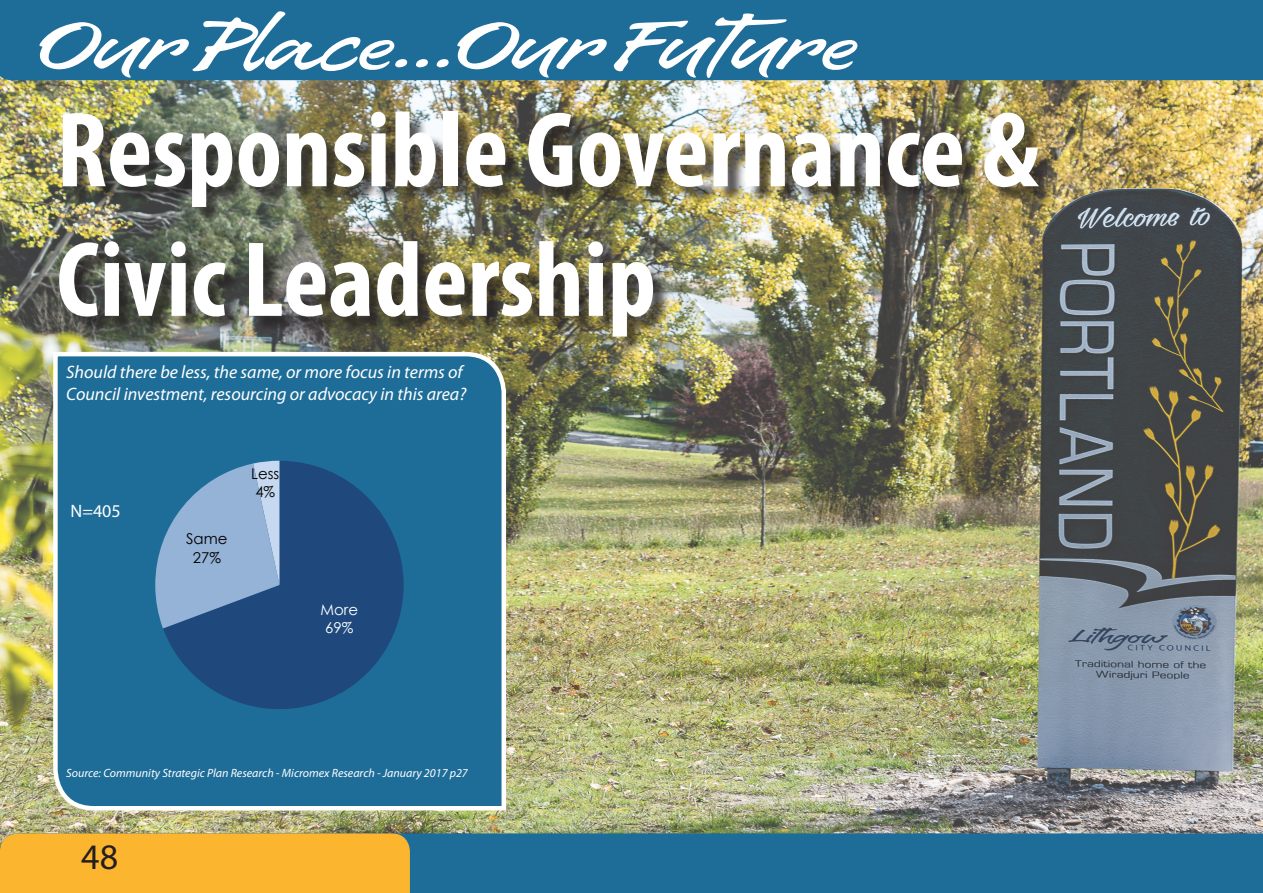
<style>
.page{position:relative;width:1263px;height:893px;background:#fff}
.page>*{position:absolute;margin:0;border:0;box-sizing:border-box;transform-origin:0 0}
.t1{font:700 condensed 108px/129.6px "Myriad Pro";color:#fff}
.Pronto_lt_blue{font:72px "Pronto";color:#fff}
.t2{font:36px "Myriad Pro";color:#231f20}
.General_heading{font:italic 18px/21.6px "Myriad Pro";color:#fff}
.t3{font:18px "Myriad Pro";color:#fff}
.t4{font:15px/18.3px "Century Gothic";color:#000;text-align:center}
.t5{font:15px/18.3px "Century Gothic";color:#fff;text-align:center}
.t6{font:italic 12px "Myriad Pro";color:#fff}
</style>
<div class="page">
<img style="left:0;top:80px;width:1263px;height:753px">
<div style="left:0;top:0;width:1263px;height:80px;background:#1e6d99"></div>
<div style="left:410px;top:833px;width:853px;height:60px;background:#1e6d99"></div>
<div style="left:0;top:833px;width:410px;height:60px;background:#fcb52e"></div>
<div style="left:61px;top:114px;width:995px;height:241px;background:#231f20;opacity:.75"></div>
<svg style="left:51px;top:350px;width:457px;height:463px;background:#2e769d"></svg>
<img style="left:248px;top:458px;width:37px;height:3px">
<svg style="left:163px;top:461px;width:241px;height:248px;background:#1f5183"></svg>
<svg style="left:155px;top:461px;width:124px;height:167px;background:#769dc3"></svg>
<p class="Pronto_lt_blue" style="left:37px;top:0;width:820px">Our Place...Our Future</p>
<p class="t1" style="left:57px;top:83px;width:984px">Responsible Governance &amp;<br>Civic Leadership</p>
<p class="General_heading" style="left:66px;top:361px;width:402px">Should there be less, the same, or more focus in terms of<br>Council investment, resourcing or advocacy in this area?</p>
<p class="t3" style="left:70px;top:500px;width:52px">N=405</p>
<p class="t4" style="left:186px;top:529px;width:43px">Same<br>27%</p>
<p class="t4" style="left:251px;top:464px;width:30px;text-align:left">Less<br>4%</p>
<p class="t5" style="left:320px;top:600px;width:39px">More<br>69%</p>
<p class="t6" style="left:66px;top:766px;width:403px">Source: Community Strategic Plan Research - Micromex Research - January 2017 p27</p>
<p class="t2" style="left:81px;top:835px;width:38px">48</p>
</div>
